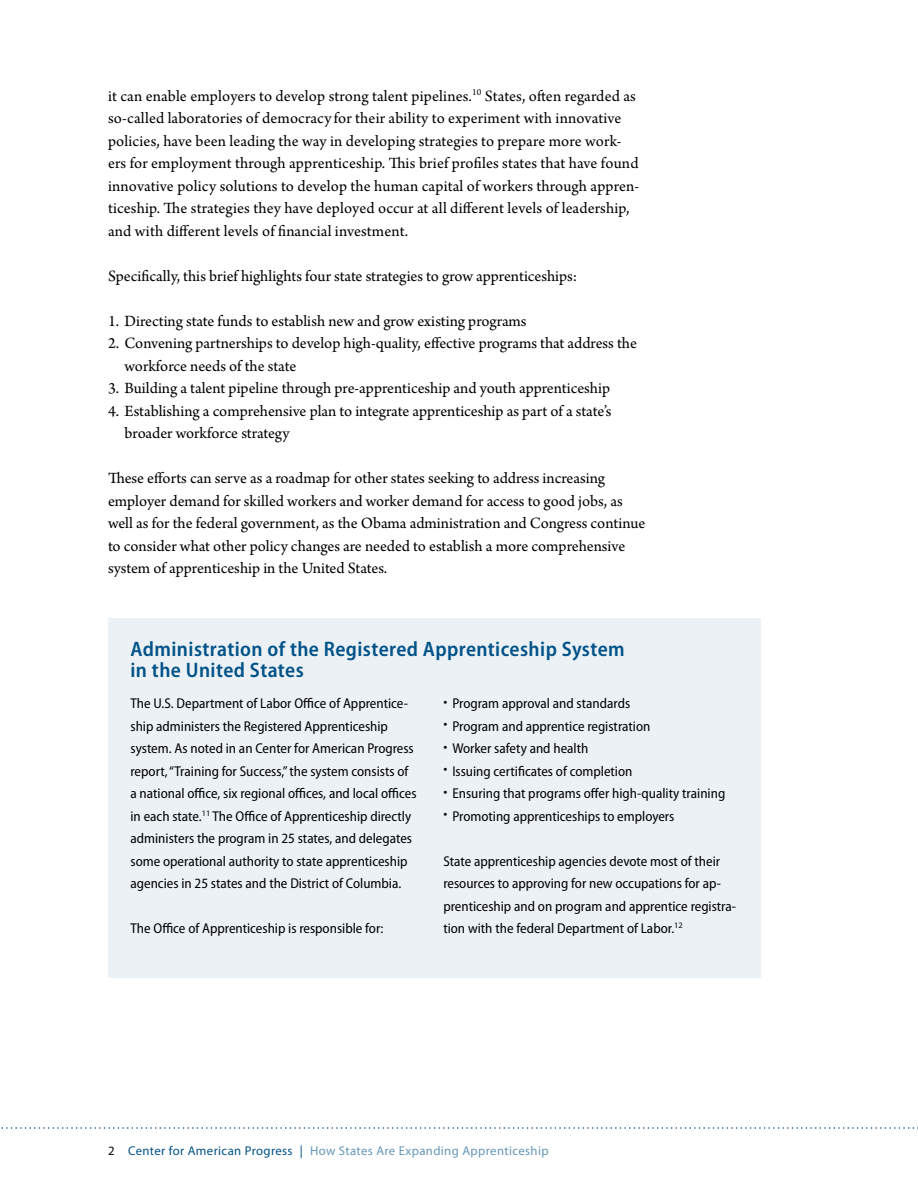
<style>
.page{position:relative;width:918px;height:1188px;background:#fff}
.page>*{position:absolute;margin:0;border:0;box-sizing:border-box;transform-origin:0 0}
.t1{font:600 semi-condensed 21px/21px "Myriad Pro";letter-spacing:.02em;color:#005288}
.t2{font:16.5px/22.5px "Arno Pro";color:#000}
.t3{font:semi-condensed 14.25px/22.5px "Myriad Pro";color:#000}
.t4{font:12.75px "Myriad Pro";letter-spacing:.03em;color:#6697b8}
.s1{color:#000}
.s2{color:#005288}
</style>
<div class="page">
<svg style="left:1px;top:1127px;width:917px;height:2px"></svg>
<div style="left:108px;top:618px;width:653px;height:360px;background:#ebf1f5"></div>
<p class="t2" style="left:108px;top:85px;width:533px">it can enable employers to develop strong talent pipelines.<sup>10</sup> States, often regarded as so-called laboratories of democracy for their ability to experiment with innovative policies, have been leading the way in developing strategies to prepare more work&shy;ers for employment through apprenticeship. This brief profiles states that have found innovative policy solutions to develop the human capital of workers through appren&shy;ticeship. The strategies they have deployed occur at all different levels of leadership, and with different levels of financial investment.</p>
<p class="t2" style="left:108px;top:265px;width:471px">Specifically, this brief highlights four state strategies to grow apprenticeships:</p>
<p class="t2" style="left:108px;top:310px;width:420px">1. Directing state funds to establish new and grow existing programs</p>
<p class="t2" style="left:125px;top:333px;width:514px;text-indent:-16px">2. Convening partnerships to develop high-quality, effective programs that address the workforce needs of the state</p>
<p class="t2" style="left:108px;top:378px;width:504px">3. Building a talent pipeline through pre-apprenticeship and youth apprenticeship</p>
<p class="t2" style="left:125px;top:400px;width:489px;text-indent:-16px">4. Establishing a comprehensive plan to integrate apprenticeship as part of a state’s broader workforce strategy</p>
<p class="t2" style="left:108px;top:468px;width:539px">These efforts can serve as a roadmap for other states seeking to address increasing employer demand for skilled workers and worker demand for access to good jobs, as well as for the federal government, as the Obama administration and Congress continue to consider what other policy changes are needed to establish a more comprehensive system of apprenticeship in the United States.</p>
<p class="t1" style="left:130px;top:639px;width:496px">Administration of the Registered Apprenticeship System in the United States</p>
<p class="t3" style="left:130px;top:692px;width:288px">The U.S. Department of Labor Office of Apprentice&shy;ship administers the Registered Apprenticeship system. As noted in an Center for American Progress report, “Training for Success,” the system consists of a national office, six regional offices, and local offices in each state.<sup>11</sup> The Office of Apprenticeship directly administers the program in 25 states, and delegates some operational authority to state apprenticeship agencies in 25 states and the District of Columbia.</p>
<p class="t3" style="left:131px;top:917px;width:254px">The Office of Apprenticeship is responsible for:</p>
<p class="t3" style="left:443px;top:692px;width:188px">• Program approval and standards</p>
<p class="t3" style="left:443px;top:715px;width:209px">• Program and apprentice registration</p>
<p class="t3" style="left:443px;top:737px;width:147px">• Worker safety and health</p>
<p class="t3" style="left:443px;top:760px;width:191px">• Issuing certificates of completion</p>
<p class="t3" style="left:443px;top:782px;width:283px">• Ensuring that programs offer high-quality training</p>
<p class="t3" style="left:443px;top:805px;width:233px">• Promoting apprenticeships to employers</p>
<p class="t3" style="left:443px;top:850px;width:294px">State apprenticeship agencies devote most of their resources to approving for new occupations for ap&shy;prenticeship and on program and apprentice registra&shy;tion with the federal Department of Labor.<sup>12</sup></p>
<p class="t4" style="left:108px;top:1143px;width:442px"><span class="s1">2</span> <span class="s2">Center for American Progress |</span> How States Are Expanding Apprenticeship</p>
</div>
